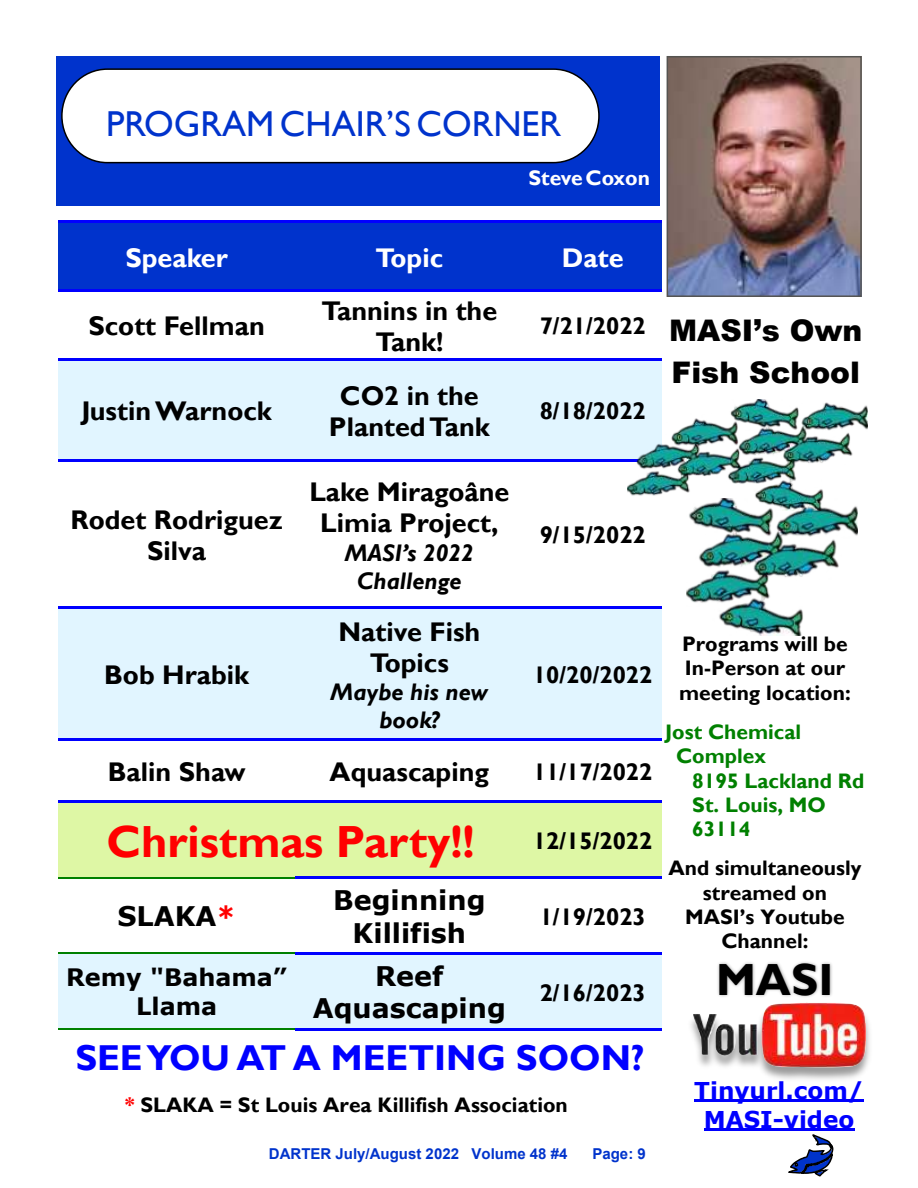
<style>
.page{position:relative;width:918px;height:1188px;background:#fff}
.page>*{position:absolute;margin:0;border:0;box-sizing:border-box;transform-origin:0 0}
.t1{font:700 45px "Gill Sans";color:#f00}
.t2{font:700 45px "Gill Sans";color:#000}
.t3{font:700 36px "Gill Sans";color:#00f}
.t4{font:36px "Gill Sans";color:#03c}
.t5{font:900 29.7px/42px "Arial";color:#000}
.t6{font:700 27px/31.2px "Gill Sans";color:#000;text-align:center}
.t7{font:700 27px/32.8px "Verdana";color:#000;text-align:center}
.t8{font:700 27px "Gill Sans";color:#fff}
.t9{font:700 24px "Gill Sans";color:#000}
.t10{font:italic 700 24px/27.8px "Gill Sans";color:#000;text-align:center}
.t11{font:700 24px/29.2px "Verdana";color:#000;text-align:center}
.t12{font:700 23.25px/28.2px "Verdana";color:#00f;text-align:center}
.t13{font:700 21px/24.3px "Gill Sans";color:#000}
.t14{font:700 21px/24.3px "Gill Sans";color:#008000}
.t15{font:700 21px "Gill Sans";color:#fff}
.t16{font:700 15px "Arial";color:#03c}
.s1{color:#f00}
</style>
<div class="page">
<svg style="left:788px;top:1134px;width:46px;height:43px"></svg>
<div style="left:58px;top:222px;width:237px;height:69px;background:#03c"></div>
<div style="left:295px;top:222px;width:228px;height:69px;background:#03c"></div>
<div style="left:523px;top:222px;width:139px;height:69px;background:#03c"></div>
<div style="left:58px;top:359px;width:237px;height:101px;background:#e1f5ff"></div>
<div style="left:295px;top:359px;width:228px;height:101px;background:#e1f5ff"></div>
<div style="left:523px;top:359px;width:139px;height:101px;background:#e1f5ff"></div>
<div style="left:58px;top:608px;width:237px;height:132px;background:#e1f5ff"></div>
<div style="left:295px;top:608px;width:228px;height:132px;background:#e1f5ff"></div>
<div style="left:523px;top:608px;width:139px;height:132px;background:#e1f5ff"></div>
<div style="left:58px;top:802px;width:465px;height:76px;background:#def7a5"></div>
<div style="left:523px;top:802px;width:139px;height:76px;background:#def7a5"></div>
<div style="left:58px;top:953px;width:237px;height:76px;background:#e1f5ff"></div>
<div style="left:295px;top:953px;width:228px;height:76px;background:#e1f5ff"></div>
<div style="left:523px;top:953px;width:139px;height:76px;background:#e1f5ff"></div>
<hr style="left:58px;top:220px;width:237px;height:3px;background:#00f">
<hr style="left:295px;top:220px;width:228px;height:3px;background:#00f">
<hr style="left:523px;top:220px;width:139px;height:3px;background:#00f">
<hr style="left:58px;top:289px;width:237px;height:3px;background:#00f">
<hr style="left:295px;top:289px;width:228px;height:3px;background:#00f">
<hr style="left:523px;top:289px;width:139px;height:3px;background:#00f">
<hr style="left:58px;top:358px;width:237px;height:3px;background:#00f">
<hr style="left:295px;top:358px;width:228px;height:3px;background:#00f">
<hr style="left:523px;top:358px;width:139px;height:3px;background:#00f">
<hr style="left:58px;top:459px;width:237px;height:3px;background:#00f">
<hr style="left:295px;top:459px;width:228px;height:3px;background:#00f">
<hr style="left:523px;top:459px;width:139px;height:3px;background:#00f">
<hr style="left:58px;top:606px;width:237px;height:3px;background:#00f">
<hr style="left:295px;top:606px;width:228px;height:3px;background:#00f">
<hr style="left:523px;top:606px;width:139px;height:3px;background:#00f">
<hr style="left:58px;top:738px;width:237px;height:3px;background:#00f">
<hr style="left:295px;top:738px;width:228px;height:3px;background:#00f">
<hr style="left:523px;top:738px;width:139px;height:3px;background:#00f">
<hr style="left:58px;top:800px;width:237px;height:3px;background:#00f">
<hr style="left:295px;top:800px;width:228px;height:3px;background:#00f">
<hr style="left:523px;top:800px;width:139px;height:3px;background:#00f">
<hr style="left:58px;top:877px;width:237px;height:1px;background:#008000">
<hr style="left:295px;top:876px;width:228px;height:3px;background:#00f">
<hr style="left:523px;top:876px;width:139px;height:3px;background:#00f">
<hr style="left:58px;top:953px;width:237px;height:1px;background:#008000">
<hr style="left:295px;top:952px;width:228px;height:3px;background:#00f">
<hr style="left:523px;top:952px;width:139px;height:3px;background:#00f">
<hr style="left:58px;top:1028px;width:237px;height:2px;background:#008000">
<hr style="left:295px;top:1028px;width:228px;height:3px;background:#00f">
<hr style="left:523px;top:1028px;width:139px;height:3px;background:#00f">
<div style="left:56px;top:56px;width:603px;height:150px;background:#03c"></div>
<div style="left:61px;top:68px;width:539px;height:95px;background:#fff;border:2px solid #000;border-radius:46px"></div>
<img style="left:670px;top:59px;width:189px;height:235px">
<div style="left:667px;top:56px;width:195px;height:241px;border:2px solid #555451"></div>
<img style="left:718px;top:962px;width:114px;height:35px">
<img style="left:690px;top:1002px;width:180px;height:78px">
<img style="left:693px;top:1003px;width:173px;height:65px">
<hr style="left:694px;top:1100px;width:170px;height:2px;background:#00f">
<hr style="left:704px;top:1128px;width:150px;height:2px;background:#00f">
<img style="left:687px;top:511px;width:171px;height:125px">
<img style="left:628px;top:400px;width:239px;height:111px">
<h2 class="t4" style="left:106px;top:111px;width:457px">PROGRAM CHAIR’S CORNER</h2>
<p class="t15" style="left:528px;top:170px;width:123px">Steve Coxon</p>
<p class="t8" style="left:125px;top:248px;width:104px">Speaker</p>
<p class="t8" style="left:376px;top:248px;width:69px">Topic</p>
<p class="t8" style="left:562px;top:248px;width:63px">Date</p>
<p class="t6" style="left:88px;top:314px;width:178px">Scott Fellman</p>
<p class="t6" style="left:81px;top:398px;width:192px">Justin Warnock</p>
<p class="t6" style="left:321px;top:298px;width:177px">Tannins in the<br>Tank!</p>
<p class="t6" style="left:329px;top:383px;width:162px">CO2 in the<br>Planted Tank</p>
<p class="t9" style="left:540px;top:318px;width:108px">7/21/2022</p>
<p class="t9" style="left:540px;top:403px;width:108px">8/18/2022</p>
<p class="t5" style="left:669px;top:312px;width:195px">MASI’s Own<br>Fish School</p>
<p class="t6" style="left:70px;top:507px;width:214px">Rodet Rodriguez<br>Silva</p>
<p class="t6" style="left:104px;top:662px;width:147px">Bob Hrabik</p>
<p class="t6" style="left:309px;top:479px;width:202px">Lake Miragoâne<br>Limia Project,</p>
<p class="t10" style="left:345px;top:541px;width:131px">MASI’s 2022<br>Challenge</p>
<p class="t6" style="left:338px;top:619px;width:143px">Native Fish<br>Topics</p>
<p class="t10" style="left:331px;top:681px;width:159px">Maybe his new book?</p>
<p class="t9" style="left:540px;top:527px;width:108px">9/15/2022</p>
<p class="t9" style="left:533px;top:666px;width:121px">10/20/2022</p>
<p class="t6" style="left:108px;top:759px;width:139px">Balin Shaw</p>
<p class="t6" style="left:330px;top:759px;width:161px">Aquascaping</p>
<p class="t9" style="left:533px;top:763px;width:121px">11/17/2022</p>
<h1 class="t1" style="left:107px;top:826px;width:370px">Christmas Party!!</h1>
<p class="t9" style="left:533px;top:832px;width:121px">12/15/2022</p>
<p class="t7" style="left:117px;top:902px;width:120px">SLAKA<span class="s1">*</span></p>
<p class="t7" style="left:333px;top:886px;width:154px">Beginning<br>Killifish</p>
<p class="t9" style="left:540px;top:908px;width:108px">1/19/2023</p>
<p class="t11" style="left:66px;top:965px;width:222px">Remy "Bahama”<br>Llama</p>
<p class="t7" style="left:313px;top:962px;width:195px">Reef<br>Aquascaping</p>
<p class="t9" style="left:540px;top:984px;width:108px">2/16/2023</p>
<h2 class="t3" style="left:75px;top:1045px;width:571px">SEE YOU AT A MEETING SOON?</h2>
<p class="t13" style="left:125px;top:1095px;width:444px"><span class="s1">*</span> SLAKA = St Louis Area Killifish Association</p>
<p class="t16" style="left:269px;top:1148px;width:300px">DARTER July/August 2022 Volume 48 #4</p>
<p class="t16" style="left:592px;top:1148px;width:55px">Page: 9</p>
<p class="t13" style="left:679px;top:634px;width:173px">Programs will be<br>In-Person at our meeting location:</p>
<p class="t14" style="left:676px;top:722px;width:127px;text-indent:-11px">Jost Chemical<br>Complex</p>
<p class="t14" style="left:692px;top:771px;width:174px">8195 Lackland Rd<br>St. Louis, MO<br>63114</p>
<p class="t13" style="left:668px;top:858px;width:195px;text-align:center">And simultaneously streamed on<br>MASI’s Youtube<br>Channel:</p>
<h1 class="t2" style="left:716px;top:964px;width:119px">MASI</h1>
<p class="t12" style="left:694px;top:1079px;width:171px">Tinyurl.com/<br>MASI-video</p>
</div>
